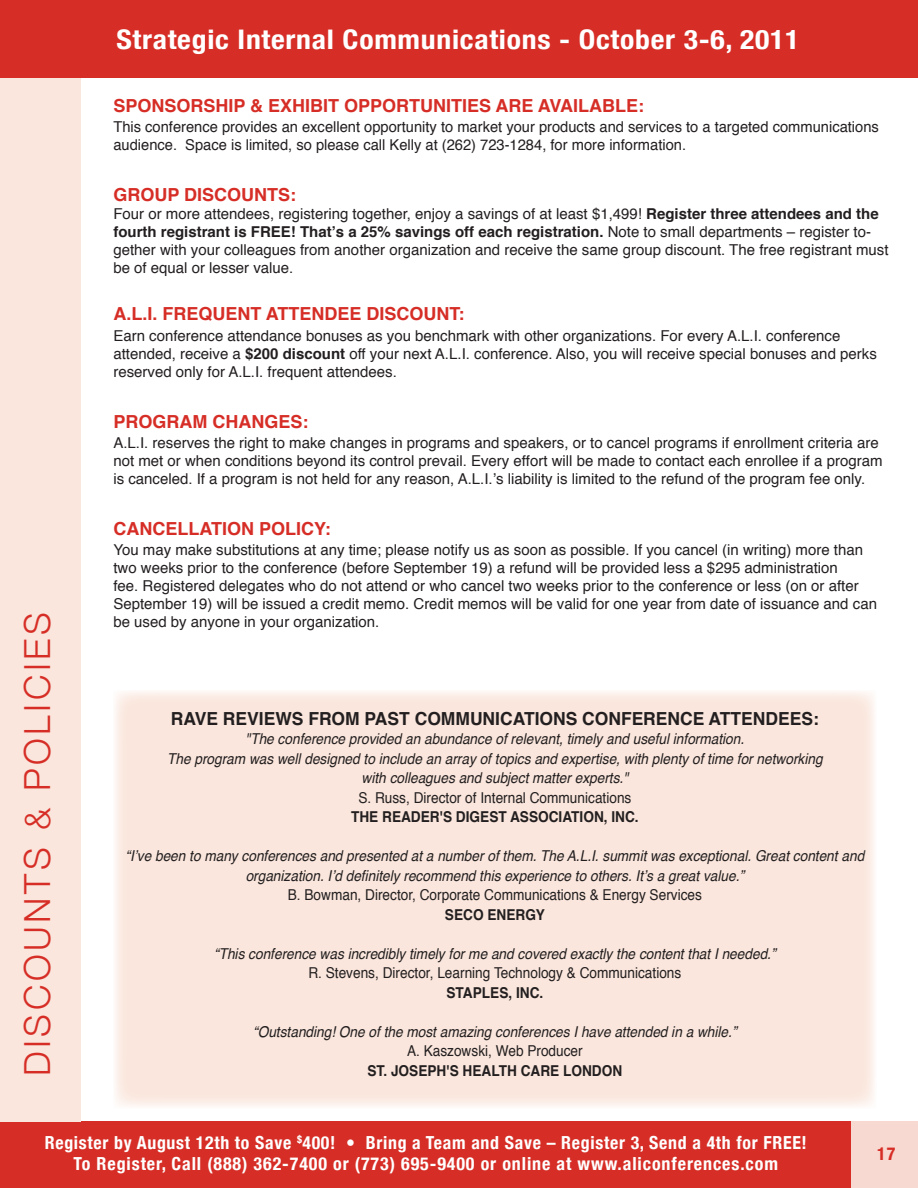
<style>
.page{position:relative;width:918px;height:1188px;background:#fff}
.page>*{position:absolute;margin:0;border:0;box-sizing:border-box;transform-origin:0 0}
.t1{font:300 36px "Helvetica Neue";letter-spacing:.1em;color:#d62e26}
.t2{font:700 condensed 27px "Helvetica Neue";letter-spacing:.025em;color:#fff;scale:1.1 1}
.t3{font:700 condensed 18px/21.6px "Helvetica Neue";letter-spacing:.04em;color:#fff;text-align:center}
.t4{font:700 18px "Helvetica";color:#d62e26}
.t5{font:700 18px "Helvetica";color:#231f20}
.t6{font:700 condensed 18px "Helvetica Neue";color:#d62e26}
.t7{font:15px/18px "Helvetica";color:#231f20}
.t8{font:italic 15px/19.5px "Helvetica";color:#231f20;text-align:center;scale:.91 1}
.t9{font:15px "Helvetica";color:#231f20;scale:.91 1}
.t10{font:700 15px "Helvetica";color:#231f20;scale:.91 1}
.s1{font-weight:700}
</style>
<div class="page">
<div style="left:0;top:1122px;width:852px;height:66px;background:#d62e26"></div>
<div style="left:852px;top:1122px;width:66px;height:66px;background:#f8d9d1"></div>
<div style="left:0;top:77px;width:80px;height:1045px;background:#fae6dc"></div>
<div style="left:0;top:0;width:918px;height:78px;background:#d62e26"></div>
<div style="left:113px;top:690px;width:763px;height:418px;background:#fae6dc"></div>
<h1 class="t1" style="left:16px;top:1076px;width:462px;rotate:-90deg">DISCOUNTS &amp; POLICIES</h1>
<h2 class="t2" style="left:116px;top:23px;width:622px">Strategic Internal Communications - October 3-6, 2011</h2>
<p class="t4" style="left:113px;top:91px;width:532px">SPONSORSHIP &amp; EXHIBIT OPPORTUNITIES ARE AVAILABLE:</p>
<p class="t7" style="left:113px;top:119px;width:767px">This conference provides an excellent opportunity to market your products and services to a targeted communications audience. Space is limited, so please call Kelly at (262) 723-1284, for more information.</p>
<p class="t4" style="left:113px;top:181px;width:184px">GROUP DISCOUNTS:</p>
<p class="t7" style="left:113px;top:206px;width:777px">Four or more attendees, registering together, enjoy a savings of at least $1,499! <span class="s1">Register three attendees and the fourth registrant is FREE! That’s a 25% savings off each registration.</span> Note to small departments – register to&shy;gether with your colleagues from another organization and receive the same group discount. The free registrant must be of equal or lesser value.</p>
<p class="t4" style="left:113px;top:299px;width:352px">A.L.I. FREQUENT ATTENDEE DISCOUNT:</p>
<p class="t7" style="left:113px;top:327px;width:765px">Earn conference attendance bonuses as you benchmark with other organizations. For every A.L.I. conference attended, receive a <span class="s1">$200 discount</span> off your next A.L.I. conference. Also, you will receive special bonuses and perks reserved only for A.L.I. frequent attendees.</p>
<p class="t4" style="left:113px;top:407px;width:196px">PROGRAM CHANGES:</p>
<p class="t7" style="left:113px;top:434px;width:771px">A.L.I. reserves the right to make changes in programs and speakers, or to cancel programs if enrollment criteria are not met or when conditions beyond its control prevail. Every effort will be made to contact each enrollee if a program is canceled. If a program is not held for any reason, A.L.I.’s liability is limited to the refund of the program fee only.</p>
<p class="t4" style="left:113px;top:514px;width:219px">CANCELLATION POLICY:</p>
<p class="t7" style="left:113px;top:542px;width:765px">You may make substitutions at any time; please notify us as soon as possible. If you cancel (in writing) more than two weeks prior to the conference (before September 19) a refund will be provided less a $295 administration<br>fee. Registered delegates who do not attend or who cancel two weeks prior to the conference or less (on or after September 19) will be issued a credit memo. Credit memos will be valid for one year from date of issuance and can be used by anyone in your organization.</p>
<p class="t5" style="left:171px;top:704px;width:649px">RAVE REVIEWS FROM PAST COMMUNICATIONS CONFERENCE ATTENDEES:</p>
<p class="t8" style="left:167px;top:730px;width:722px">"The conference provided an abundance of relevant, timely and useful information.<br>The program was well designed to include an array of topics and expertise, with plenty of time for networking with colleagues and subject matter experts."</p>
<p class="t9" style="left:358px;top:786px;width:302px">S. Russ, Director of Internal Communications</p>
<p class="t10" style="left:351px;top:805px;width:318px">THE READER'S DIGEST ASSOCIATION, INC.</p>
<p class="t8" style="left:126px;top:847px;width:813px">“I’ve been to many conferences and presented at a number of them. The A.L.I. summit was exceptional. Great content and organization. I’d definitely recommend this experience to others. It’s a great value.”</p>
<p class="t9" style="left:288px;top:884px;width:457px">B. Bowman, Director, Corporate Communications &amp; Energy Services</p>
<p class="t10" style="left:445px;top:903px;width:112px">SECO ENERGY</p>
<p class="t8" style="left:214px;top:944px;width:618px">“This conference was incredibly timely for me and covered exactly the content that I needed.”</p>
<p class="t9" style="left:308px;top:962px;width:411px">R. Stevens, Director, Learning Technology &amp; Communications</p>
<p class="t10" style="left:447px;top:981px;width:108px">STAPLES, INC.</p>
<p class="t8" style="left:253px;top:1022px;width:533px">“Outstanding! One of the most amazing conferences I have attended in a while.”</p>
<p class="t9" style="left:407px;top:1040px;width:195px">A. Kaszowski, Web Producer</p>
<p class="t10" style="left:368px;top:1059px;width:281px">ST. JOSEPH'S HEALTH CARE LONDON</p>
<p class="t3" style="left:45px;top:1131px;width:764px">Register by August 12th to Save <sup>$</sup>400! • Bring a Team and Save – Register 3, Send a 4th for FREE!<br>To Register, Call (888) 362-7400 or (773) 695-9400 or online at www.aliconferences.com</p>
<p class="t6" style="left:877px;top:1142px;width:20px">17</p>
</div>
